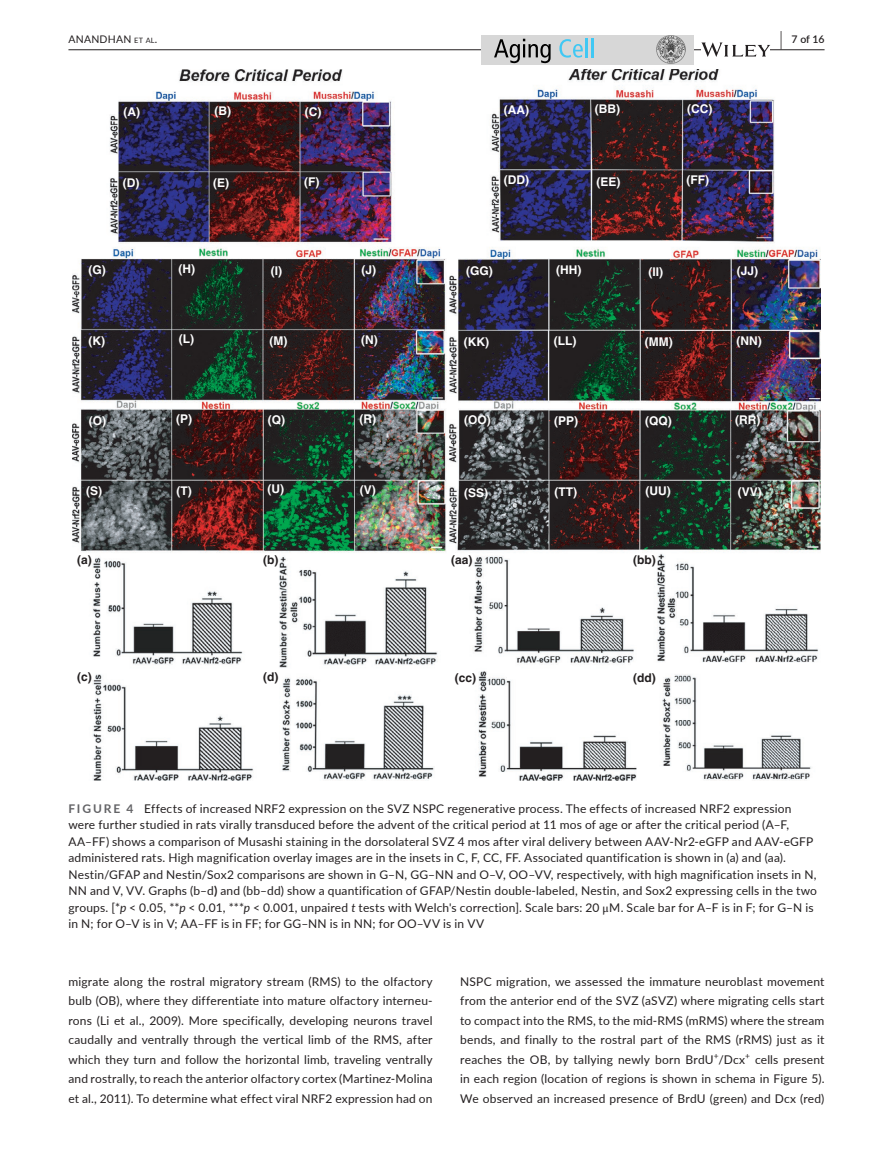
<style>
.page{position:relative;width:893px;height:1174px;background:#fff}
.page>*{position:absolute;margin:0;border:0;box-sizing:border-box;transform-origin:0 0}
.t1{font:12px/19.5px "Lato";letter-spacing:.015em;color:#231f20;text-align:justify}
.t2{font:700 12px "Helvetica";color:#fff}
.t3{font:700 12px "Helvetica";color:#231f20}
.t4{font:10.5px "Lato";letter-spacing:.025em;color:#231f20}
.t5{font:600 10.5px "Lato";color:#231f20}
.s1{font-size:7.35px}
.s2{font-size:19.5px}
.s3{font-weight:700;color:#636366}
.s4{font-weight:700}
.s5{font-style:italic}
.s6{font-family:"STIX"}
</style>
<div class="page">
<hr style="left:68px;top:49px;width:756px;height:1px;background:#231f20">
<div style="left:481px;top:35px;width:213px;height:29px;background:#d7d7d7"></div>
<svg style="left:494px;top:39px;width:57px;height:24px"></svg>
<svg style="left:559px;top:39px;width:24px;height:19px"></svg>
<hr style="left:585px;top:38px;width:3px;height:19px;background:#40c8f4">
<svg style="left:591px;top:38px;width:2px;height:19px"></svg>
<img style="left:657px;top:35px;width:28px;height:29px">
<svg style="left:701px;top:42px;width:69px;height:15px"></svg>
<img style="left:72px;top:69px;width:749px;height:711px">
<p class="t4" style="left:68px;top:31px;width:90px">ANANDHAN <span class="s1">et al</span>.</p>
<p class="t5" style="left:780px;top:31px;width:46px"><span class="s2">|</span> 7 of 16</p>
<p class="t2" style="left:123px;top:104px;width:18px">(A)</p>
<p class="t2" style="left:214px;top:104px;width:18px">(B)</p>
<p class="t2" style="left:305px;top:104px;width:18px">(C)</p>
<p class="t2" style="left:504px;top:102px;width:27px">(AA)</p>
<p class="t2" style="left:595px;top:101px;width:27px">(BB)</p>
<p class="t2" style="left:687px;top:101px;width:27px">(CC)</p>
<p class="t2" style="left:123px;top:175px;width:18px">(D)</p>
<p class="t2" style="left:213px;top:175px;width:17px">(E)</p>
<p class="t2" style="left:304px;top:174px;width:17px">(F)</p>
<p class="t2" style="left:504px;top:173px;width:27px">(DD)</p>
<p class="t2" style="left:596px;top:174px;width:25px">(EE)</p>
<p class="t2" style="left:686px;top:173px;width:24px">(FF)</p>
<p class="t2" style="left:88px;top:263px;width:19px">(G)</p>
<p class="t2" style="left:178px;top:262px;width:18px">(H)</p>
<p class="t2" style="left:271px;top:263px;width:13px">(I)</p>
<p class="t2" style="left:361px;top:262px;width:16px">(J)</p>
<p class="t2" style="left:466px;top:264px;width:28px">(GG)</p>
<p class="t2" style="left:556px;top:263px;width:27px">(HH)</p>
<p class="t2" style="left:648px;top:264px;width:16px">(II)</p>
<p class="t2" style="left:737px;top:263px;width:23px">(JJ)</p>
<p class="t2" style="left:88px;top:333px;width:18px">(K)</p>
<p class="t2" style="left:179px;top:332px;width:17px">(L)</p>
<p class="t2" style="left:270px;top:333px;width:19px">(M)</p>
<p class="t2" style="left:361px;top:332px;width:18px">(N)</p>
<p class="t2" style="left:464px;top:334px;width:27px">(KK)</p>
<p class="t2" style="left:554px;top:333px;width:24px">(LL)</p>
<p class="t2" style="left:645px;top:334px;width:29px">(MM)</p>
<p class="t2" style="left:736px;top:333px;width:27px">(NN)</p>
<p class="t2" style="left:89px;top:414px;width:19px">(O)</p>
<p class="t2" style="left:176px;top:411px;width:17px">(P)</p>
<p class="t2" style="left:268px;top:412px;width:19px">(Q)</p>
<p class="t2" style="left:359px;top:411px;width:18px">(R)</p>
<p class="t2" style="left:464px;top:412px;width:28px">(OO)</p>
<p class="t2" style="left:554px;top:413px;width:25px">(PP)</p>
<p class="t2" style="left:645px;top:413px;width:28px">(QQ)</p>
<p class="t2" style="left:735px;top:413px;width:27px">(RR)</p>
<p class="t2" style="left:86px;top:483px;width:17px">(S)</p>
<p class="t2" style="left:176px;top:483px;width:17px">(T)</p>
<p class="t2" style="left:267px;top:482px;width:18px">(U)</p>
<p class="t2" style="left:360px;top:483px;width:17px">(V)</p>
<p class="t2" style="left:464px;top:485px;width:25px">(SS)</p>
<p class="t2" style="left:554px;top:485px;width:24px">(TT)</p>
<p class="t2" style="left:645px;top:483px;width:27px">(UU)</p>
<p class="t2" style="left:738px;top:484px;width:25px">(VV)</p>
<p class="t3" style="left:77px;top:552px;width:16px">(a)</p>
<p class="t3" style="left:263px;top:552px;width:17px">(b)</p>
<p class="t3" style="left:451px;top:552px;width:23px">(aa)</p>
<p class="t3" style="left:77px;top:669px;width:16px">(c)</p>
<p class="t3" style="left:263px;top:669px;width:17px">(d)</p>
<p class="t3" style="left:455px;top:670px;width:23px">(cc)</p>
<p class="t3" style="left:633px;top:552px;width:24px">(bb)</p>
<p class="t3" style="left:633px;top:670px;width:24px">(dd)</p>
<p class="t1" style="left:68px;top:799px;width:750px;line-height:16.5px;text-align:left"><span class="s3">FIGURE 4</span> Effects of increased NRF2 expression on the SVZ NSPC regenerative process. The effects of increased NRF2 expression were further studied in rats virally transduced before the advent of the critical period at 11 mos of age or after the critical period (A–F, AA–FF) shows a comparison of Musashi staining in the dorsolateral SVZ 4 mos after viral delivery between AAV-Nr2-eGFP and AAV-eGFP administered rats. High magnification overlay images are in the insets in C, F, CC, FF. Associated quantification is shown in (a) and (aa).<br>Nestin/GFAP and Nestin/Sox2 comparisons are shown in G–N, GG–NN and O–V, OO–VV, respectively, with high magnification insets in N, NN and V, VV. Graphs (b–d<span class="s4">)</span> and (bb–dd) show a quantification of GFAP/Nestin double-labeled, Nestin, and Sox2 expressing cells in the two groups. [*<span class="s5">p</span> &lt; 0.05, **<span class="s5">p</span> &lt; 0.01, ***<span class="s5">p</span> &lt; 0.001, unpaired <span class="s5">t</span> tests with Welch's correction]. Scale bars: 20 <span class="s6">μ</span>M. Scale bar for A–F is in F; for G–N is in N; for O–V is in V; AA–FF is in FF; for GG–NN is in NN; for OO–VV is in VV</p>
<p class="t1" style="left:68px;top:971px;width:366px">migrate along the rostral migratory stream (RMS) to the olfactory bulb (OB), where they differentiate into mature olfactory interneu&shy;rons (Li et al., 2009). More specifically, developing neurons travel caudally and ventrally through the vertical limb of the RMS, after which they turn and follow the horizontal limb, traveling ventrally and rostrally, to reach the anterior olfactory cortex (Martinez-Molina et al., 2011). To determine what effect viral NRF2 expression had on</p>
<p class="t1" style="left:460px;top:971px;width:366px">NSPC migration, we assessed the immature neuroblast movement from the anterior end of the SVZ (aSVZ) where migrating cells start to compact into the RMS, to the mid-RMS (mRMS) where the stream bends, and finally to the rostral part of the RMS (rRMS) just as it reaches the OB, by tallying newly born BrdU<sup>+</sup>/Dcx<sup>+</sup> cells present in each region (location of regions is shown in schema in Figure 5).<br>We observed an increased presence of BrdU (green) and Dcx (red)</p>
</div>
